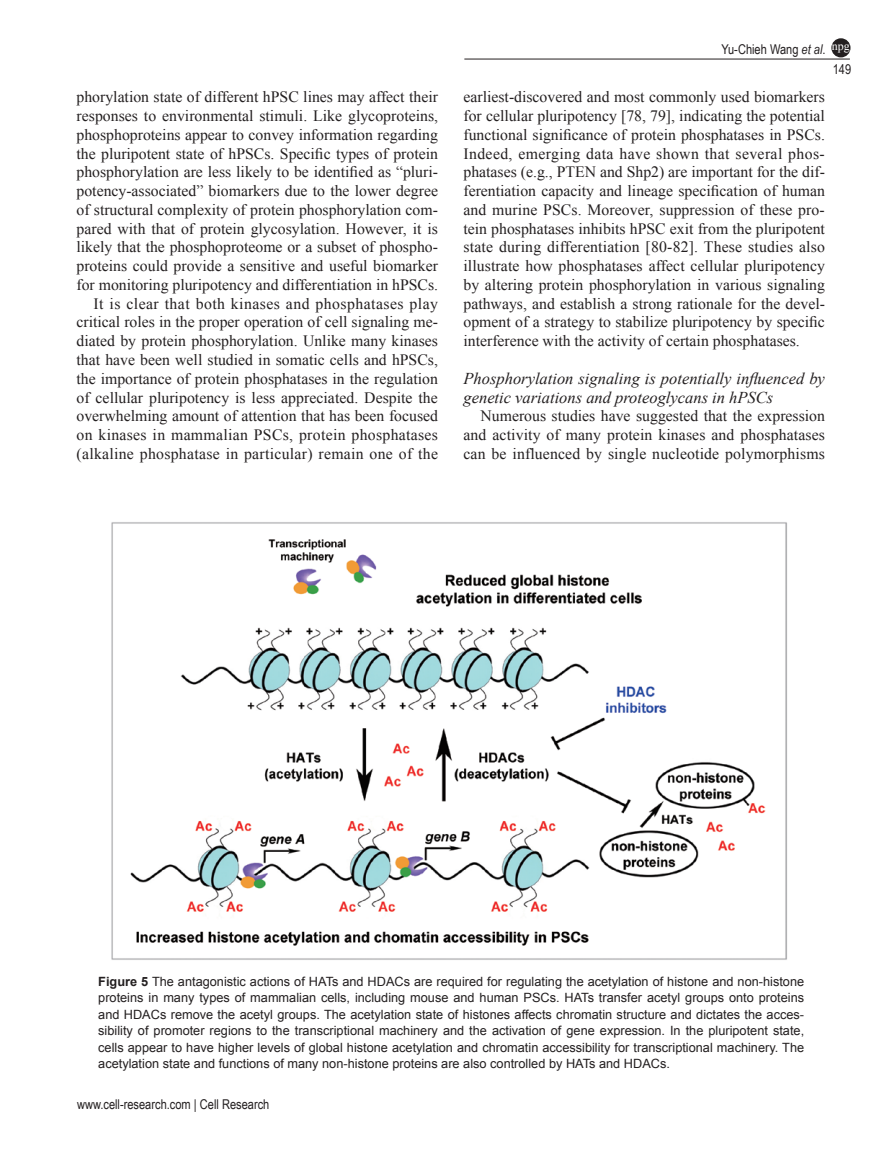
<style>
.page{position:relative;width:893px;height:1170px;background:#fff}
.page>*{position:absolute;margin:0;border:0;box-sizing:border-box;transform-origin:0 0}
.t1{font:italic 16.5px/18.8px "Times New Roman";color:#231f20}
.t2{font:15.75px/18.8px "Times New Roman";color:#231f20;text-align:justify}
.t3{font:13.5px "Arial Narrow";color:#231f20}
.t4{font:12.75px/16.5px "Arial";color:#231f20;text-align:justify}
.t5{font:12px "Times New Roman";color:#fff}
.s1{font-style:italic}
.s2{font-weight:700}
</style>
<div class="page">
<hr style="left:464px;top:59px;width:386px;height:1px;background:#231f20">
<div style="left:832px;top:39px;width:18px;height:18px;background:#231f20;border-radius:50%"></div>
<div style="left:831px;top:38px;width:19px;height:19px;border:2px solid #231f20;border-radius:50%"></div>
<img style="left:111px;top:522px;width:676px;height:438px">
<p class="t3" style="left:721px;top:40px;width:106px">Yu-Chieh Wang <span class="s1">et al</span>.</p>
<p class="t5" style="left:832px;top:38px;width:19px">npg</p>
<p class="t2" style="left:77px;top:87px;width:363px;text-align:right">phorylation state of different hPSC lines may affect their responses to environmental stimuli. Like glycoproteins, phosphoproteins appear to convey information regarding the pluripotent state of hPSCs. Specific types of protein phosphorylation are less likely to be identified as “pluri&shy;potency-associated” biomarkers due to the lower degree of structural complexity of protein phosphorylation com&shy;pared with that of protein glycosylation. However, it is likely that the phosphoproteome or a subset of phospho&shy;proteins could provide a sensitive and useful biomarker for monitoring pluripotency and differentiation in hPSCs.<br>It is clear that both kinases and phosphatases play critical roles in the proper operation of cell signaling me&shy;diated by protein phosphorylation. Unlike many kinases that have been well studied in somatic cells and hPSCs, the importance of protein phosphatases in the regulation of cellular pluripotency is less appreciated. Despite the overwhelming amount of attention that has been focused on kinases in mammalian PSCs, protein phosphatases (alkaline phosphatase in particular) remain one of the</p>
<p class="t2" style="left:463px;top:87px;width:363px">earliest-discovered and most commonly used biomarkers for cellular pluripotency [78, 79], indicating the potential functional significance of protein phosphatases in PSCs.<br>Indeed, emerging data have shown that several phos&shy;phatases (e.g., PTEN and Shp2) are important for the dif&shy;ferentiation capacity and lineage specification of human and murine PSCs. Moreover, suppression of these pro&shy;tein phosphatases inhibits hPSC exit from the pluripotent state during differentiation [80-82]. These studies also illustrate how phosphatases affect cellular pluripotency by altering protein phosphorylation in various signaling pathways, and establish a strong rationale for the devel&shy;opment of a strategy to stabilize pluripotency by specific interference with the activity of certain phosphatases.</p>
<p class="t1" style="left:463px;top:369px;width:363px">Phosphorylation signaling is potentially influenced by genetic variations and proteoglycans in hPSCs</p>
<p class="t2" style="left:463px;top:406px;width:363px;text-indent:17px">Numerous studies have suggested that the expression and activity of many protein kinases and phosphatases can be influenced by single nucleotide polymorphisms</p>
<p class="t3" style="left:833px;top:59px;width:20px">149</p>
<p class="t4" style="left:98px;top:972px;width:707px"><span class="s2">Figure 5</span> The antagonistic actions of HATs and HDACs are required for regulating the acetylation of histone and non-histone proteins in many types of mammalian cells, including mouse and human PSCs. HATs transfer acetyl groups onto proteins and HDACs remove the acetyl groups. The acetylation state of histones affects chromatin structure and dictates the acces&shy;sibility of promoter regions to the transcriptional machinery and the activation of gene expression. In the pluripotent state, cells appear to have higher levels of global histone acetylation and chromatin accessibility for transcriptional machinery. The acetylation state and functions of many non-histone proteins are also controlled by HATs and HDACs.</p>
<p class="t3" style="left:77px;top:1094px;width:194px">www.cell-research.com | Cell Research</p>
</div>
